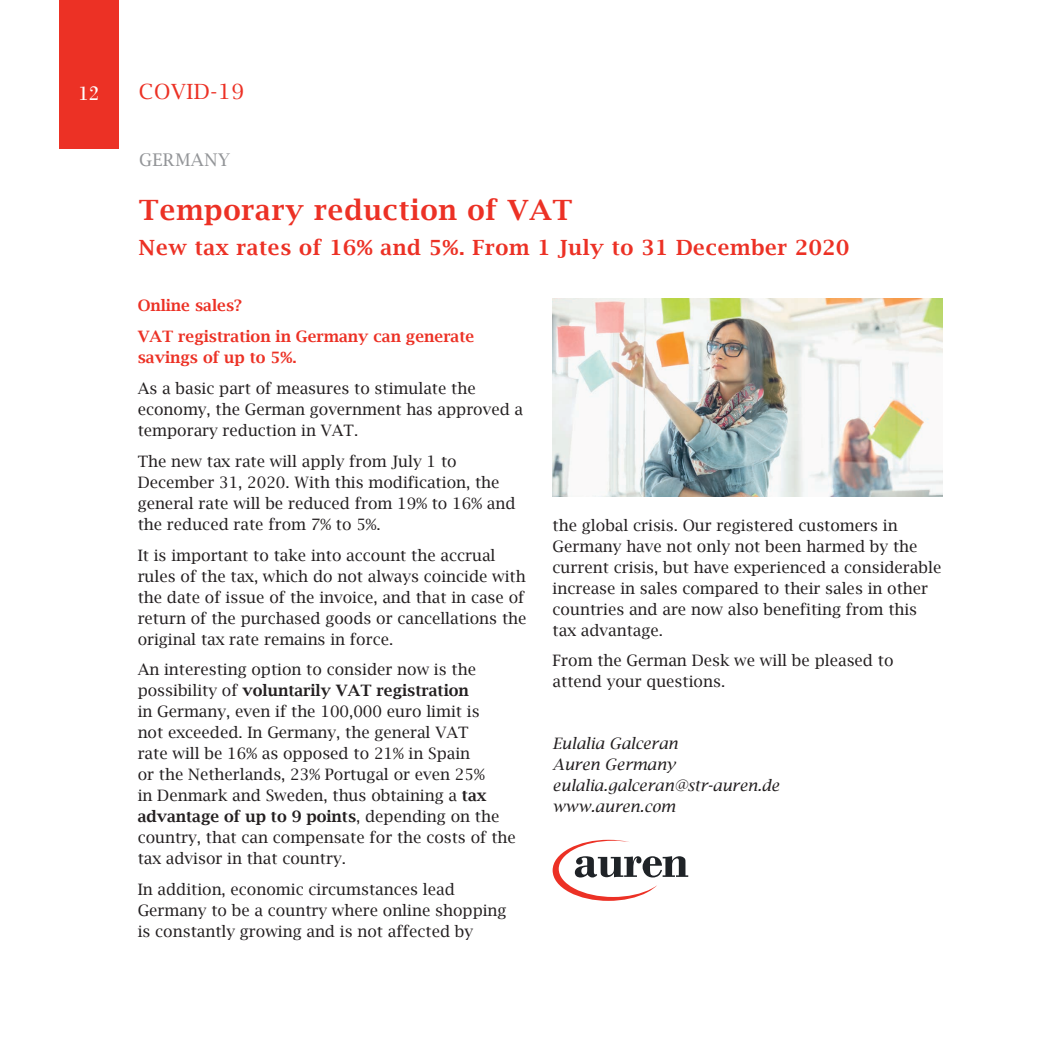
<style>
.page{position:relative;width:1042px;height:1042px;background:#fff}
.page>*{position:absolute;margin:0;border:0;box-sizing:border-box;transform-origin:0 0}
.t1{font:600 28px "Lucida Bright";letter-spacing:.03em;color:#ec3125}
.t2{font:600 21px "Lucida Bright";letter-spacing:.03em;color:#ec3125}
.t3{font:21px "Lucida Bright";letter-spacing:.03em;color:#ec3125}
.t4{font:21px "Bodoni";color:#fff}
.t5{font:17.5px "Lucida Bright";letter-spacing:.03em;color:#939598}
.t6{font:15.75px/21px "Lucida Bright";color:#231f20}
.t7{font:italic 15.75px/21px "Lucida Bright";color:#231f20}
.t8{font:600 15.75px/31px "Lucida Bright";color:#ec3125}
.s1{font-weight:600}
</style>
<div class="page">
<div style="left:59px;top:0;width:59px;height:149px;background:#ec3125"></div>
<svg style="left:552px;top:840px;width:136px;height:61px"></svg>
<img style="left:552px;top:299px;width:391px;height:197px">
<h2 class="t4" style="left:78px;top:80px;width:22px">12</h2>
<h2 class="t3" style="left:139px;top:79px;width:107px">COVID-19</h2>
<p class="t5" style="left:139px;top:150px;width:92px">GERMANY</p>
<h1 class="t1" style="left:139px;top:194px;width:435px">Temporary reduction of VAT</h1>
<h2 class="t2" style="left:139px;top:236px;width:712px">New tax rates of 16% and 5%. From 1 July to 31 December 2020</h2>
<p class="t8" style="left:138px;top:290px;width:338px">Online sales?<br>VAT registration in Germany can generate</p>
<p class="t8" style="left:138px;top:342px;width:160px">savings of up to 5%.</p>
<p class="t6" style="left:138px;top:377px;width:387px">As a basic part of measures to stimulate the economy, the German government has approved a temporary reduction in VAT.</p>
<p class="t6" style="left:138px;top:450px;width:379px">The new tax rate will apply from July 1 to December 31, 2020. With this modification, the general rate will be reduced from 19% to 16% and the reduced rate from 7% to 5%.</p>
<p class="t6" style="left:138px;top:544px;width:390px">It is important to take into account the accrual rules of the tax, which do not always coincide with the date of issue of the invoice, and that in case of return of the purchased goods or cancellations the original tax rate remains in force.</p>
<p class="t6" style="left:138px;top:659px;width:380px">An interesting option to consider now is the possibility of <span class="s1">voluntarily VAT registration<br></span>in Germany, even if the 100,000 euro limit is<br>not exceeded. In Germany, the general VAT<br>rate will be 16% as opposed to 21% in Spain<br>or the Netherlands, 23% Portugal or even 25%<br>in Denmark and Sweden, thus obtaining a <span class="s1">tax advantage of up to 9 points</span>, depending on the country, that can compensate for the costs of the tax advisor in that country.</p>
<p class="t6" style="left:138px;top:879px;width:370px">In addition, economic circumstances lead<br>Germany to be a country where online shopping is constantly growing and is not affected by</p>
<p class="t6" style="left:552px;top:514px;width:390px">the global crisis. Our registered customers in Germany have not only not been harmed by the current crisis, but have experienced a considerable increase in sales compared to their sales in other countries and are now also benefiting from this tax advantage.</p>
<p class="t6" style="left:552px;top:650px;width:342px">From the German Desk we will be pleased to attend your questions.</p>
<p class="t7" style="left:552px;top:733px;width:228px">Eulalia Galceran<br>Auren Germany eulalia.galceran@str-auren.de www.auren.com</p>
</div>
